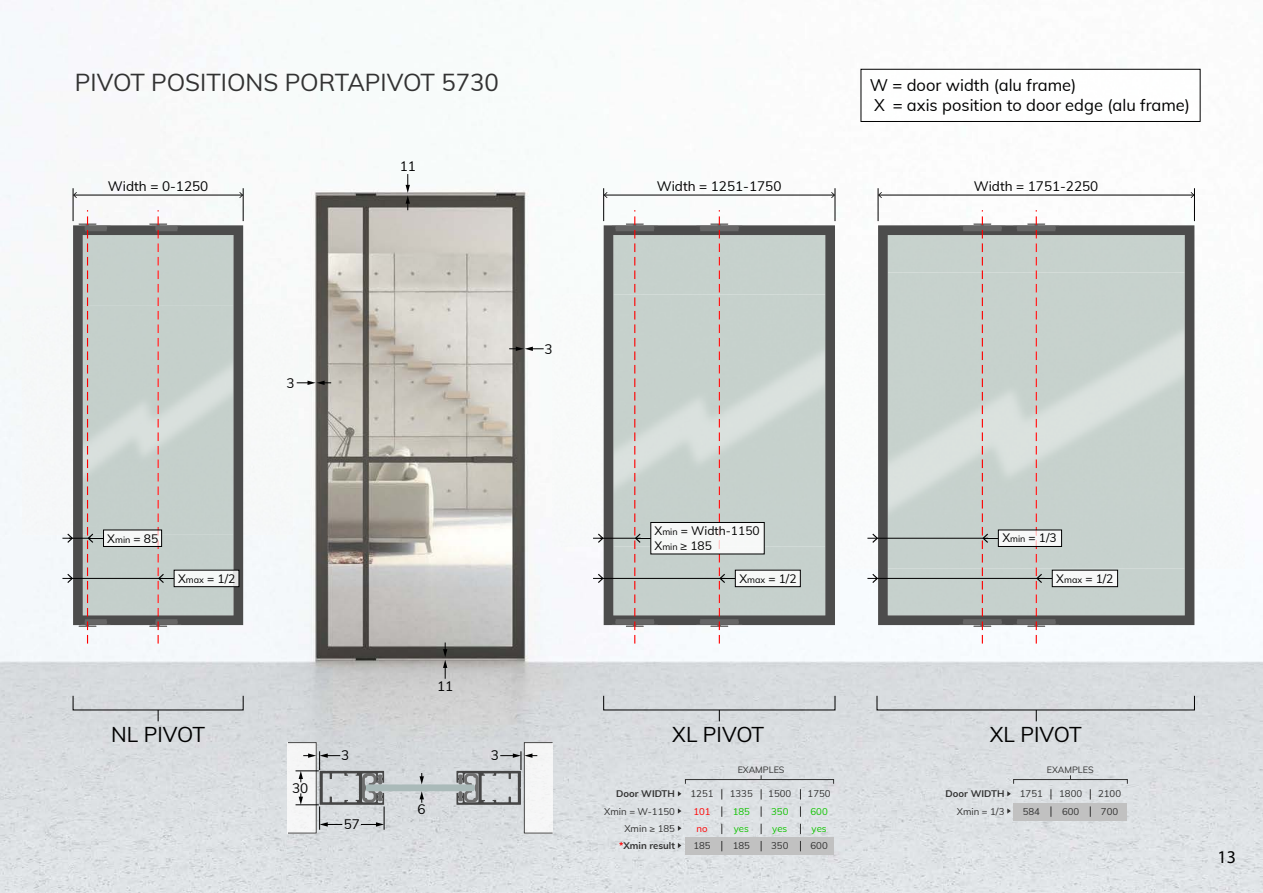
<style>
.page{position:relative;width:1263px;height:893px;background:#fff}
.page>*{position:absolute;margin:0;border:0;box-sizing:border-box;transform-origin:0 0}
.t1{font:24px "Muli";color:#323232}
.t2{font:21px "Muli";color:#000}
.t3{font:18px "Myriad Pro";color:#000}
.t4{font:16.5px/19.8px "Muli";color:#000}
.t5{font:13.5px "Muli";color:#000}
.t6{font:12px/14.4px "Muli";color:#000}
.t7{font:9.6px/17.2px "Muli";color:#323232}
.t8{font:700 9.6px "Muli";color:#323232}
.t9{font:9.6px/17.2px "Muli";color:#0fc400}
.t10{font:9.6px/17.2px "Muli";color:#f00;text-align:center}
.t11{font:9px "Muli";color:#323232}
.s1{font-size:9px}
.s2{font-weight:700;color:#f00}
.s3{font-weight:700}
</style>
<div class="page">
<img style="left:0;top:0;width:1263px;height:893px">
<div style="left:22px;top:306px;width:271px;height:229px;background:#f6f8f8"></div>
<img style="left:553px;top:294px;width:51px;height:253px">
<img style="left:835px;top:272px;width:43px;height:296px">
<img style="left:1194px;top:272px;width:50px;height:296px">
<svg style="left:604px;top:225px;width:231px;height:400px;background:#b1bab6"></svg>
<svg style="left:878px;top:225px;width:316px;height:400px;background:#b9c2be"></svg>
<svg style="left:110px;top:225px;width:133px;height:400px;background:#b5beba"></svg>
<img style="left:290px;top:744px;width:25px;height:87px">
<img style="left:526px;top:744px;width:25px;height:87px">
<svg style="left:297px;top:381px;width:34px;height:4px"></svg>
<hr style="left:74px;top:195px;width:168px;height:1px;background:#000">
<svg style="left:74px;top:192px;width:3px;height:6px"></svg>
<svg style="left:239px;top:192px;width:4px;height:6px"></svg>
<hr style="left:73px;top:188px;width:1px;height:33px;background:#000">
<hr style="left:243px;top:188px;width:1px;height:33px;background:#000">
<hr style="left:604px;top:195px;width:230px;height:1px;background:#000">
<svg style="left:604px;top:192px;width:3px;height:6px"></svg>
<svg style="left:831px;top:192px;width:4px;height:6px"></svg>
<hr style="left:879px;top:195px;width:315px;height:1px;background:#000">
<svg style="left:879px;top:192px;width:3px;height:6px"></svg>
<svg style="left:1191px;top:192px;width:3px;height:6px"></svg>
<hr style="left:603px;top:188px;width:1px;height:33px;background:#000">
<hr style="left:835px;top:188px;width:1px;height:33px;background:#000">
<hr style="left:878px;top:188px;width:1px;height:33px;background:#000">
<hr style="left:1194px;top:188px;width:1px;height:33px;background:#000">
<svg style="left:509px;top:347px;width:35px;height:4px"></svg>
<svg style="left:406px;top:174px;width:4px;height:36px"></svg>
<svg style="left:443px;top:642px;width:4px;height:37px"></svg>
<hr style="left:69px;top:578px;width:94px;height:1px;background:#000">
<svg style="left:62px;top:211px;width:48px;height:432px"></svg>
<svg style="left:593px;top:574px;width:11px;height:9px"></svg>
<hr style="left:600px;top:578px;width:125px;height:1px;background:#000">
<svg style="left:612px;top:211px;width:46px;height:432px;background:#c2c6c2"></svg>
<svg style="left:593px;top:534px;width:11px;height:9px"></svg>
<hr style="left:600px;top:538px;width:41px;height:1px;background:#000">
<svg style="left:867px;top:574px;width:11px;height:9px"></svg>
<hr style="left:875px;top:578px;width:170px;height:1px;background:#000">
<svg style="left:959px;top:211px;width:46px;height:432px;background:#c6ceca"></svg>
<svg style="left:867px;top:534px;width:11px;height:9px"></svg>
<hr style="left:877px;top:538px;width:111px;height:1px;background:#000">
<svg style="left:296px;top:751px;width:241px;height:79px;background:#c6c9cc"></svg>
<img style="left:862px;top:71px;width:336px;height:49px">
<div style="left:860px;top:69px;width:340px;height:53px;border:1px solid #000"></div>
<img style="left:181px;top:572px;width:52px;height:13px">
<div style="left:233px;top:570px;width:6px;height:17px;background:#e4e4e4"></div>
<div style="left:174px;top:570px;width:65px;height:17px;border:1px solid #000"></div>
<img style="left:1059px;top:572px;width:57px;height:13px">
<div style="left:1052px;top:570px;width:66px;height:17px;border:1px solid #000"></div>
<img style="left:1000px;top:532px;width:60px;height:13px">
<svg style="left:1013px;top:210px;width:46px;height:434px;background:#c9cfcc"></svg>
<div style="left:998px;top:530px;width:64px;height:17px;border:1px solid #000"></div>
<img style="left:105px;top:532px;width:44px;height:13px">
<svg style="left:149px;top:210px;width:32px;height:434px;background:#c6c9c6"></svg>
<div style="left:103px;top:530px;width:59px;height:17px;border:1px solid #000"></div>
<img style="left:652px;top:524px;width:111px;height:28px">
<svg style="left:696px;top:210px;width:46px;height:434px;background:#c9cfcc"></svg>
<div style="left:650px;top:522px;width:115px;height:32px;border:1px solid #000"></div>
<img style="left:737px;top:572px;width:62px;height:13px">
<div style="left:735px;top:570px;width:66px;height:17px;border:1px solid #000"></div>
<div style="left:685px;top:837px;width:148px;height:18px;background:#c1c1c1"></div>
<svg style="left:678px;top:808px;width:3px;height:6px"></svg>
<svg style="left:678px;top:791px;width:3px;height:5px"></svg>
<svg style="left:678px;top:826px;width:3px;height:5px"></svg>
<svg style="left:678px;top:843px;width:3px;height:5px"></svg>
<div style="left:685px;top:779px;width:149px;height:5px;border:1px solid #323232"></div>
<div style="left:1013px;top:803px;width:114px;height:17px;background:#c1c1c1"></div>
<svg style="left:1007px;top:808px;width:4px;height:6px"></svg>
<svg style="left:1007px;top:791px;width:4px;height:5px"></svg>
<div style="left:1013px;top:779px;width:114px;height:5px;border:1px solid #323232"></div>
<h1 class="t1" style="left:75px;top:64px;width:426px">PIVOT POSITIONS PORTAPIVOT 5730</h1>
<h3 class="t5" style="left:108px;top:176px;width:102px">Width = 0-1250</h3>
<h3 class="t5" style="left:400px;top:156px;width:18px">11</h3>
<h3 class="t4" style="left:870px;top:74px;width:322px">W = door width (alu frame)<br>X = axis position to door edge (alu frame)</h3>
<h3 class="t5" style="left:657px;top:176px;width:126px">Width = 1251-1750</h3>
<h3 class="t5" style="left:974px;top:176px;width:126px">Width = 1751-2250</h3>
<h3 class="t5" style="left:287px;top:373px;width:10px">3</h3>
<h3 class="t5" style="left:544px;top:339px;width:10px">3</h3>
<p class="t6" style="left:654px;top:523px;width:107px">X<span class="s1">min</span> = Width-1150<br>X<span class="s1">min</span> ≥ 185</p>
<p class="t6" style="left:739px;top:570px;width:59px">X<span class="s1">max</span> = 1/2</p>
<p class="t6" style="left:107px;top:530px;width:53px">X<span class="s1">min</span> = 85</p>
<p class="t6" style="left:1002px;top:530px;width:56px">X<span class="s1">min</span> = 1/3</p>
<p class="t6" style="left:178px;top:570px;width:59px">X<span class="s1">max</span> = 1/2</p>
<p class="t6" style="left:1056px;top:570px;width:59px">X<span class="s1">max</span> = 1/2</p>
<h3 class="t5" style="left:437px;top:676px;width:18px">11</h3>
<h2 class="t2" style="left:111px;top:720px;width:95px">NL PIVOT</h2>
<h2 class="t2" style="left:672px;top:720px;width:93px">XL PIVOT</h2>
<h2 class="t2" style="left:990px;top:720px;width:93px">XL PIVOT</h2>
<h3 class="t5" style="left:292px;top:778px;width:18px">30</h3>
<h3 class="t5" style="left:341px;top:745px;width:10px">3</h3>
<h3 class="t5" style="left:491px;top:745px;width:10px">3</h3>
<h3 class="t5" style="left:344px;top:814px;width:18px">57</h3>
<h3 class="t5" style="left:417px;top:800px;width:10px">6</h3>
<p class="t8" style="left:616px;top:787px;width:60px">Door WIDTH</p>
<p class="t7" style="left:604px;top:802px;width:72px;text-align:right">Xmin = W-1150<br>Xmin ≥ 185 <span class="s2">*</span><span class="s3">Xmin result</span></p>
<p class="t7" style="left:690px;top:785px;width:25px">1251</p>
<p class="t10" style="left:693px;top:802px;width:19px">101 no</p>
<p class="t7" style="left:693px;top:836px;width:19px">185</p>
<p class="t11" style="left:738px;top:763px;width:48px">EXAMPLES</p>
<p class="t7" style="left:730px;top:785px;width:25px">1335</p>
<p class="t9" style="left:733px;top:802px;width:19px">185 yes</p>
<p class="t7" style="left:733px;top:836px;width:19px">185</p>
<p class="t7" style="left:768px;top:785px;width:25px">1500</p>
<p class="t9" style="left:771px;top:802px;width:19px">350 yes</p>
<p class="t7" style="left:771px;top:836px;width:19px">350</p>
<p class="t7" style="left:808px;top:785px;width:25px">1750</p>
<p class="t9" style="left:810px;top:802px;width:19px">600 yes</p>
<p class="t7" style="left:810px;top:836px;width:19px">600</p>
<p class="t8" style="left:945px;top:787px;width:60px">Door WIDTH</p>
<p class="t7" style="left:957px;top:802px;width:49px">Xmin = 1/3</p>
<p class="t11" style="left:1047px;top:763px;width:48px">EXAMPLES</p>
<p class="t7" style="left:1020px;top:785px;width:25px">1751<br>584</p>
<p class="t7" style="left:1059px;top:785px;width:25px;text-align:center">1800<br>600</p>
<p class="t7" style="left:1098px;top:785px;width:25px">2100<br>700</p>
<h3 class="t3" style="left:1217px;top:846px;width:20px">13</h3>
</div>
